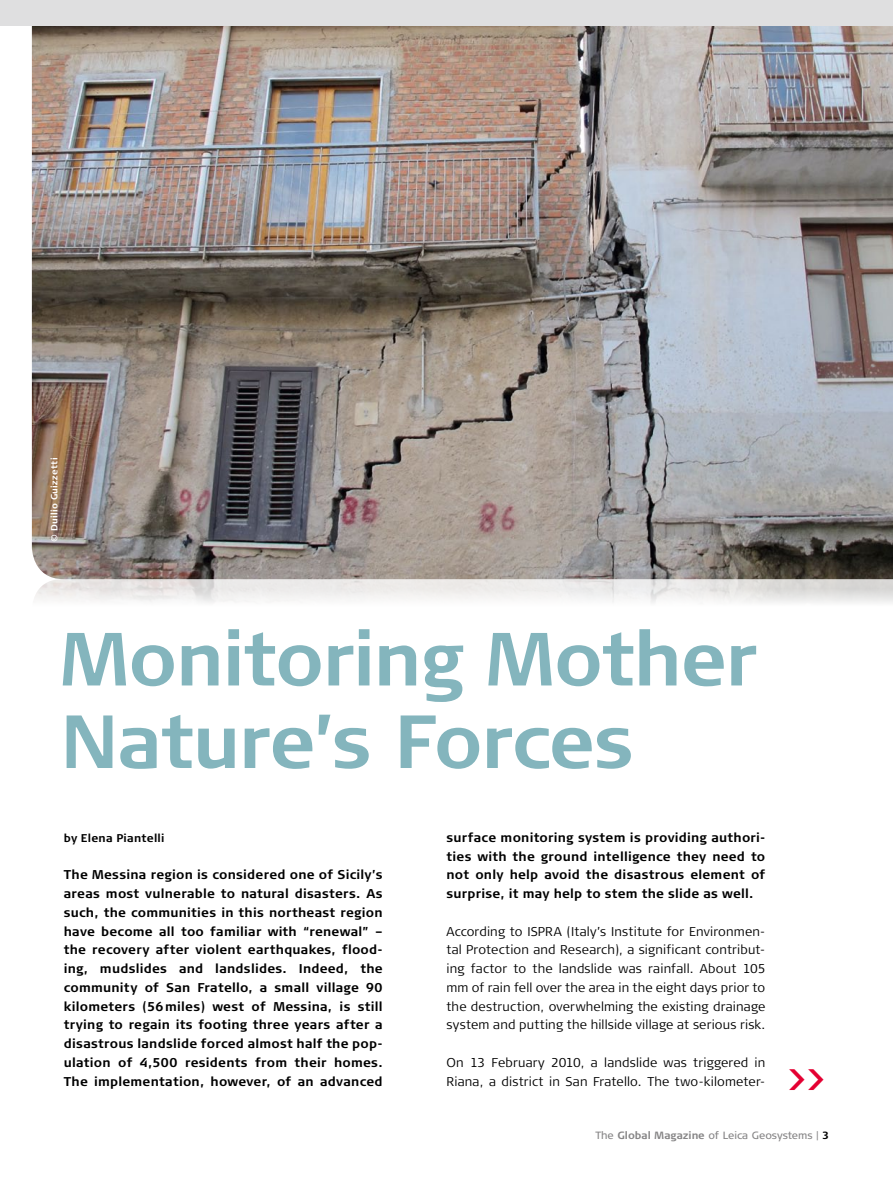
<style>
.page{position:relative;width:893px;height:1191px;background:#fff}
.page>*{position:absolute;margin:0;border:0;box-sizing:border-box;transform-origin:0 0}
.t1{font:700 75px/82.5px "Signa Column";letter-spacing:-.02em;color:#84b5bd}
.t2{font:700 30.75px "Signa Column";color:#e40032}
.t3{font:700 12.75px/18.8px "Signa Column";letter-spacing:.015em;color:#000;text-align:justify}
.t4{font:300 12.75px/18.8px "Signa Column";letter-spacing:.015em;color:#000;text-align:justify}
.t5{font:700 11.25px "Signa Column";letter-spacing:.02em;color:#000}
.t6{font:10.5px "Signa Column";color:#868586}
.t7{font:700 9px "Signa Column";letter-spacing:.035em;color:#fff}
.s1{font-weight:700}
.s2{font-weight:700;color:#000}
</style>
<div class="page">
<img style="left:32px;top:26px;width:861px;height:553px">
<svg style="left:35px;top:579px;width:858px;height:24px;fill:#edeceb"></svg>
<div style="left:0;top:0;width:893px;height:26px;background:#dfdfe0"></div>
<p class="t7" style="left:49px;top:542px;width:85px;rotate:-90deg">© Duilio Guizzetti</p>
<h1 class="t1" style="left:60px;top:617px;width:698px">Monitoring Mother<br>Nature’s Forces</h1>
<p class="t5" style="left:64px;top:831px;width:102px">by Elena Piantelli</p>
<p class="t3" style="left:64px;top:865px;width:320px">The Messina region is considered one of Sicily’s areas most vulnerable to natural disasters. As such, the communities in this northeast region have become all too familiar with “renewal” – the recovery after violent earthquakes, flood&shy;ing, mudslides and landslides. Indeed, the community of San Fratello, a small village 90 kilometers (56miles) west of Messina, is still trying to regain its footing three years after a disastrous landslide forced almost half the pop&shy;ulation of 4,500 residents from their homes.<br>The implementation, however, of an advanced</p>
<p class="t3" style="left:446px;top:828px;width:320px">surface monitoring system is providing authori&shy;ties with the ground intelligence they need to not only help avoid the disastrous element of surprise, it may help to stem the slide as well.</p>
<p class="t4" style="left:446px;top:922px;width:320px">According to ISPRA (Italy’s Institute for Environmen&shy;tal Protection and Research), a significant contribut&shy;ing factor to the landslide was rainfall. About 105 mm of rain fell over the area in the eight days prior to the destruction, overwhelming the existing drainage system and putting the hillside village at serious risk.</p>
<p class="t4" style="left:446px;top:1053px;width:320px">On 13 February 2010, a landslide was triggered in<br>Riana, a district in San Fratello. The two-kilometer-</p>
<h2 class="t2" style="left:787px;top:1061px;width:40px">&gt;&gt;</h2>
<p class="t6" style="left:595px;top:1129px;width:235px">The <span class="s1">Global Magazine</span> of Leica Geosystems | <span class="s2">3</span></p>
</div>
